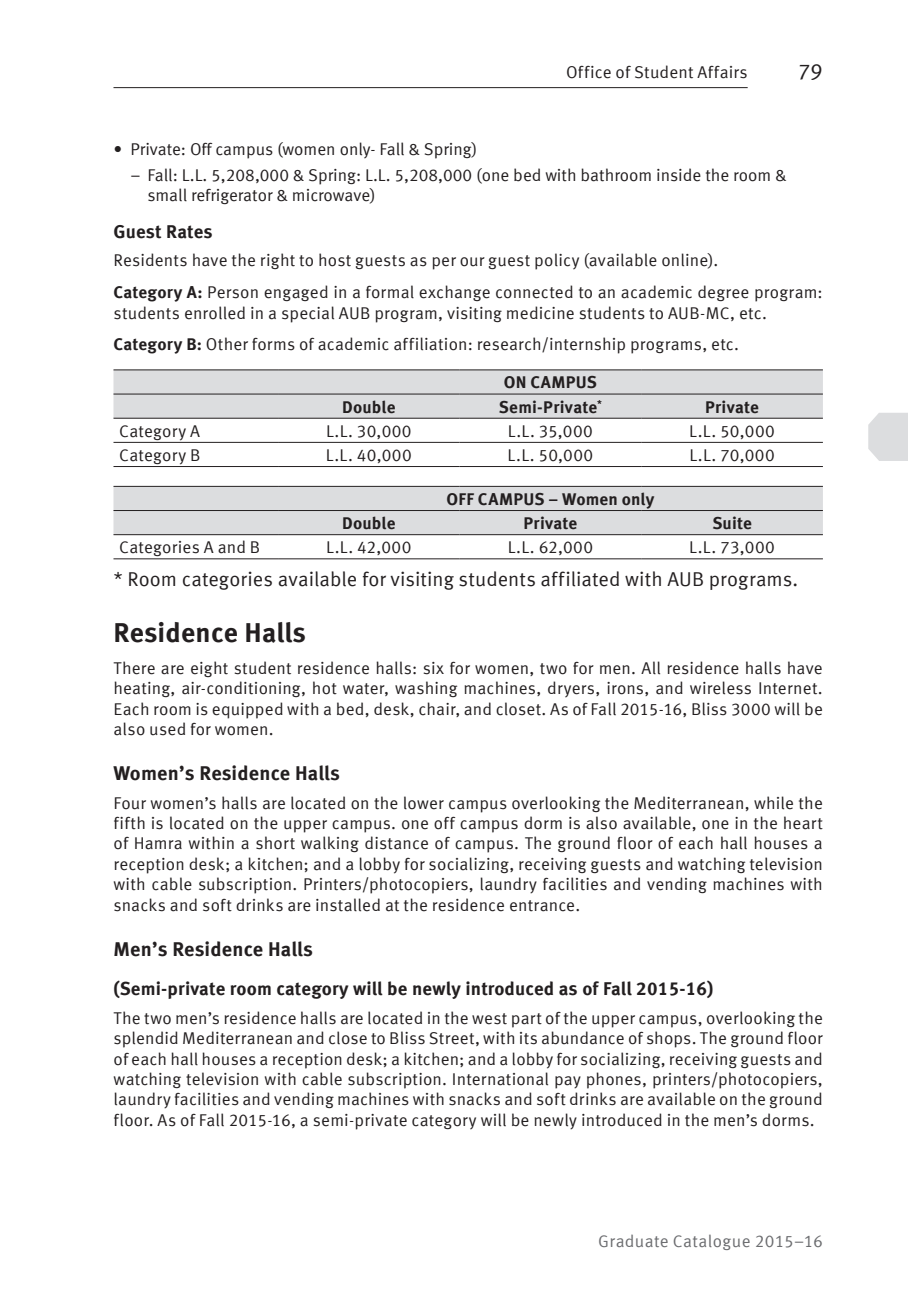
<style>
.page{position:relative;width:908px;height:1304px;background:#fff}
.page>*{position:absolute;margin:0;border:0;box-sizing:border-box;transform-origin:0 0}
.HEADING_4{font:700 27.4px "Meta Offc Pro";letter-spacing:.005em;color:#231f20}
.t1{font:22px "Meta Offc Pro Norm";color:#231f20}
.Annotation_text{font:20px "Meta Offc Pro Norm";letter-spacing:.005em;color:#231f20}
.HEADING_5{font:700 20px "Meta Offc Pro";letter-spacing:.005em;color:#231f20}
.HEADING_6{font:700 18.6px "Meta Offc Pro";letter-spacing:.01em;color:#231f20}
.BODY_TEXT_W_O{font:17px/20.4px "Meta Offc Pro Norm";letter-spacing:.005em;color:#231f20;text-align:justify}
.TABLE_TEXT__large{font:17px "Meta Offc Pro Norm";letter-spacing:.02em;color:#231f20}
.TABLE_HEADING__large{font:700 17px "Meta Offc Pro";letter-spacing:.01em;color:#231f20}
.t2{font:17px "Meta Offc Pro Norm";letter-spacing:.015em;color:#6c6d70}
.s1{font-family:"Meta Offc Pro";font-weight:700}
</style>
<div class="page">
<hr style="left:113px;top:87px;width:634px;height:1px;background:#231f20">
<svg style="left:868px;top:413px;width:39px;height:48px;background:#dedfe1"></svg>
<div style="left:113px;top:371px;width:709px;height:47px;background:#dcdddf"></div>
<hr style="left:113px;top:394px;width:165px;height:1px;background:#231f20">
<hr style="left:113px;top:442px;width:165px;height:1px;background:#231f20">
<hr style="left:278px;top:442px;width:181px;height:1px;background:#231f20">
<hr style="left:459px;top:442px;width:182px;height:1px;background:#231f20">
<hr style="left:641px;top:442px;width:181px;height:1px;background:#231f20">
<hr style="left:113px;top:466px;width:165px;height:1px;background:#231f20">
<hr style="left:278px;top:466px;width:181px;height:1px;background:#231f20">
<hr style="left:459px;top:466px;width:182px;height:1px;background:#231f20">
<hr style="left:641px;top:466px;width:181px;height:1px;background:#231f20">
<hr style="left:113px;top:370px;width:165px;height:1px;background:#231f20">
<hr style="left:113px;top:418px;width:165px;height:1px;background:#231f20">
<hr style="left:278px;top:418px;width:181px;height:1px;background:#231f20">
<hr style="left:459px;top:418px;width:182px;height:1px;background:#231f20">
<hr style="left:641px;top:418px;width:181px;height:1px;background:#231f20">
<hr style="left:278px;top:370px;width:181px;height:1px;background:#231f20">
<hr style="left:459px;top:370px;width:182px;height:1px;background:#231f20">
<hr style="left:641px;top:370px;width:181px;height:1px;background:#231f20">
<hr style="left:278px;top:394px;width:181px;height:1px;background:#231f20">
<hr style="left:459px;top:394px;width:182px;height:1px;background:#231f20">
<hr style="left:641px;top:394px;width:181px;height:1px;background:#231f20">
<div style="left:113px;top:487px;width:709px;height:47px;background:#dcdddf"></div>
<hr style="left:113px;top:510px;width:165px;height:1px;background:#231f20">
<hr style="left:278px;top:510px;width:181px;height:1px;background:#231f20">
<hr style="left:459px;top:510px;width:182px;height:1px;background:#231f20">
<hr style="left:641px;top:510px;width:181px;height:1px;background:#231f20">
<hr style="left:113px;top:558px;width:165px;height:1px;background:#231f20">
<hr style="left:278px;top:558px;width:181px;height:1px;background:#231f20">
<hr style="left:459px;top:558px;width:182px;height:1px;background:#231f20">
<hr style="left:641px;top:558px;width:181px;height:1px;background:#231f20">
<hr style="left:113px;top:486px;width:165px;height:1px;background:#231f20">
<hr style="left:278px;top:486px;width:181px;height:1px;background:#231f20">
<hr style="left:459px;top:486px;width:182px;height:1px;background:#231f20">
<hr style="left:641px;top:486px;width:181px;height:1px;background:#231f20">
<hr style="left:113px;top:534px;width:165px;height:1px;background:#231f20">
<hr style="left:278px;top:534px;width:181px;height:1px;background:#231f20">
<hr style="left:459px;top:534px;width:182px;height:1px;background:#231f20">
<hr style="left:641px;top:534px;width:181px;height:1px;background:#231f20">
<p class="BODY_TEXT_W_O" style="left:565px;top:61px;width:183px">Office of Student Affairs</p>
<p class="t1" style="left:797px;top:55px;width:26px">79</p>
<p class="BODY_TEXT_W_O" style="left:113px;top:137px;width:365px">• Private: Off campus (women only- Fall &amp; Spring)</p>
<p class="BODY_TEXT_W_O" style="left:147px;top:163px;width:640px;text-indent:-17px">– Fall: L.L. 5,208,000 &amp; Spring: L.L. 5,208,000 (one bed with bathroom inside the room &amp; small refrigerator &amp; microwave)</p>
<p class="HEADING_6" style="left:113px;top:217px;width:101px">Guest Rates</p>
<p class="BODY_TEXT_W_O" style="left:113px;top:249px;width:606px">Residents have the right to host guests as per our guest policy (available online).</p>
<p class="BODY_TEXT_W_O" style="left:113px;top:281px;width:710px"><span class="s1">Category A:</span> Person engaged in a formal exchange connected to an academic degree program: students enrolled in a special AUB program, visiting medicine students to AUB-MC, etc.</p>
<p class="BODY_TEXT_W_O" style="left:113px;top:333px;width:627px"><span class="s1">Category B:</span> Other forms of academic affiliation: research/internship programs, etc.</p>
<p class="TABLE_HEADING__large" style="left:503px;top:369px;width:95px">ON CAMPUS</p>
<p class="TABLE_HEADING__large" style="left:342px;top:393px;width:55px">Double</p>
<p class="TABLE_HEADING__large" style="left:498px;top:393px;width:104px">Semi-Private<sup>*</sup></p>
<p class="TABLE_HEADING__large" style="left:704px;top:393px;width:55px">Private</p>
<p class="TABLE_TEXT__large" style="left:119px;top:418px;width:82px">Category A</p>
<p class="TABLE_TEXT__large" style="left:326px;top:418px;width:87px">L.L. 30,000</p>
<p class="TABLE_TEXT__large" style="left:507px;top:418px;width:86px">L.L. 35,000</p>
<p class="TABLE_TEXT__large" style="left:689px;top:418px;width:87px">L.L. 50,000</p>
<p class="TABLE_TEXT__large" style="left:119px;top:442px;width:83px">Category B</p>
<p class="TABLE_TEXT__large" style="left:326px;top:442px;width:87px">L.L. 40,000</p>
<p class="TABLE_TEXT__large" style="left:507px;top:442px;width:87px">L.L. 50,000</p>
<p class="TABLE_TEXT__large" style="left:689px;top:442px;width:87px">L.L. 70,000</p>
<p class="TABLE_HEADING__large" style="left:446px;top:486px;width:209px">OFF CAMPUS – Women only</p>
<p class="TABLE_HEADING__large" style="left:342px;top:510px;width:55px">Double</p>
<p class="TABLE_HEADING__large" style="left:523px;top:510px;width:55px">Private</p>
<p class="TABLE_HEADING__large" style="left:712px;top:510px;width:41px">Suite</p>
<p class="TABLE_TEXT__large" style="left:119px;top:534px;width:143px">Categories A and B</p>
<p class="TABLE_TEXT__large" style="left:326px;top:534px;width:87px">L.L. 42,000</p>
<p class="TABLE_TEXT__large" style="left:507px;top:534px;width:87px">L.L. 62,000</p>
<p class="TABLE_TEXT__large" style="left:689px;top:534px;width:87px">L.L. 73,000</p>
<p class="Annotation_text" style="left:113px;top:564px;width:686px">* Room categories available for visiting students affiliated with AUB programs.</p>
<p class="HEADING_4" style="left:113px;top:611px;width:194px">Residence Halls</p>
<p class="BODY_TEXT_W_O" style="left:113px;top:657px;width:710px">There are eight student residence halls: six for women, two for men. All residence halls have heating, air-conditioning, hot water, washing machines, dryers, irons, and wireless Internet.<br>Each room is equipped with a bed, desk, chair, and closet. As of Fall 2015-16, Bliss 3000 will be also used for women.</p>
<p class="HEADING_5" style="left:113px;top:757px;width:228px">Women’s Residence Halls</p>
<p class="BODY_TEXT_W_O" style="left:113px;top:791px;width:710px">Four women’s halls are located on the lower campus overlooking the Mediterranean, while the fifth is located on the upper campus. one off campus dorm is also available, one in the heart of Hamra within a short walking distance of campus. The ground floor of each hall houses a reception desk; a kitchen; and a lobby for socializing, receiving guests and watching television with cable subscription. Printers/photocopiers, laundry facilities and vending machines with snacks and soft drinks are installed at the residence entrance.</p>
<p class="HEADING_5" style="left:113px;top:933px;width:201px">Men’s Residence Halls</p>
<p class="HEADING_6" style="left:113px;top:974px;width:601px">(Semi-private room category will be newly introduced as of Fall 2015-16)</p>
<p class="BODY_TEXT_W_O" style="left:113px;top:1007px;width:710px">The two men’s residence halls are located in the west part of the upper campus, overlooking the splendid Mediterranean and close to Bliss Street, with its abundance of shops. The ground floor of each hall houses a reception desk; a kitchen; and a lobby for socializing, receiving guests and watching television with cable subscription. International pay phones, printers/photocopiers, laundry facilities and vending machines with snacks and soft drinks are available on the ground floor. As of Fall 2015-16, a semi-private category will be newly introduced in the men’s dorms.</p>
<p class="t2" style="left:598px;top:1229px;width:226px">Graduate Catalogue 2015–16</p>
</div>
